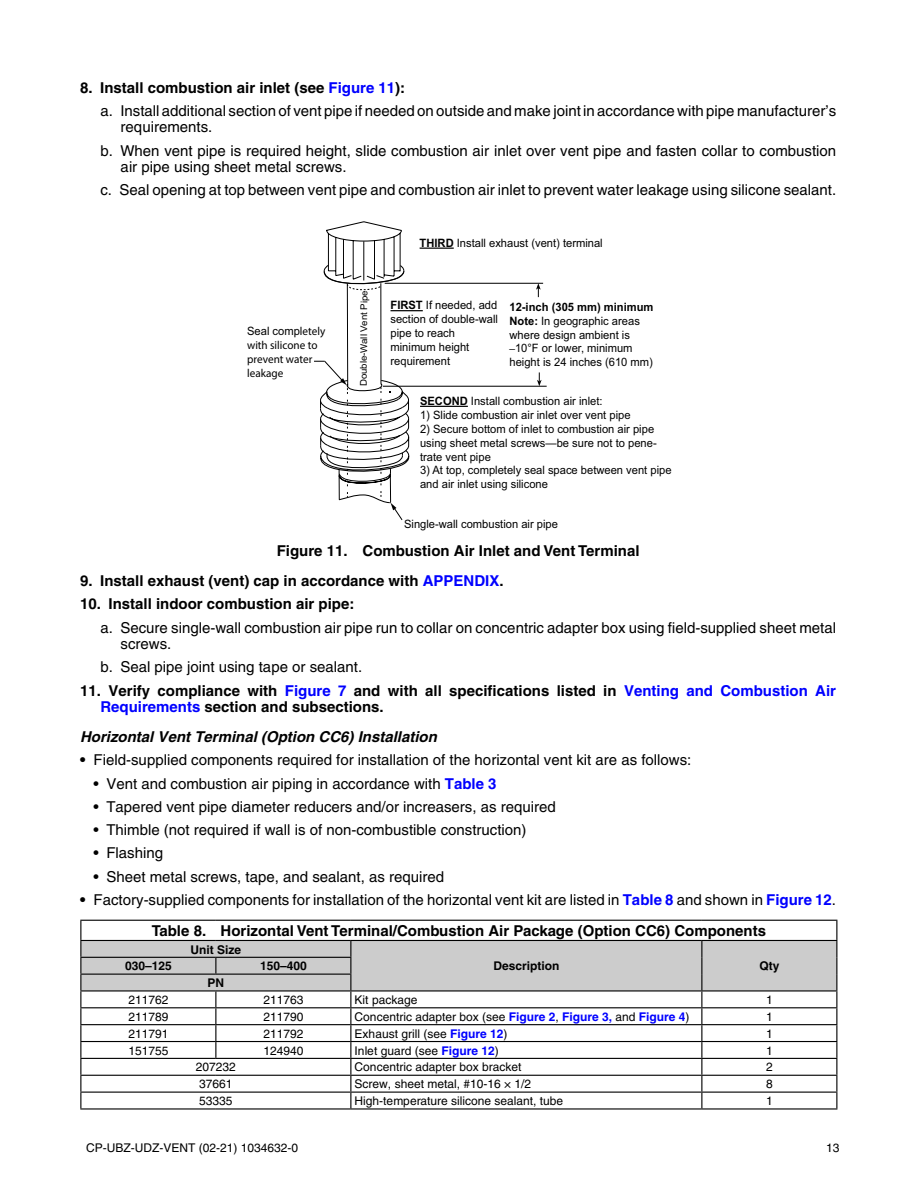
<style>
.page{position:relative;width:918px;height:1188px;background:#fff}
.page>*{position:absolute;margin:0;border:0;box-sizing:border-box;transform-origin:0 0}
.Text{font:15px/16.5px "Helvetica";color:#000}
.t1{font:700 15px/16.5px "Helvetica";color:#000}
.Subheading2{font:italic 700 15px "Helvetica";color:#000}
.Table_Text{font:12px "Helvetica";color:#000}
.Column_Head{font:700 12px "Helvetica";color:#000}
.Image{font:11.55px/13.8px "Arial";color:#000}
.Image-2{font:11.55px/13.8px "Myriad Pro";color:#000}
.Image-3{font:9.3px "Arial";letter-spacing:-.01em;color:#000}
.s1{color:#00f}
.s2{font-family:"Arial"}
.s3{font-weight:700}
.s4{font-family:"Times New Roman";font-weight:700}
.s5{font-weight:700;color:#00f}
</style>
<div class="page">
<hr style="left:347px;top:283px;width:1px;height:104px;background:#000">
<hr style="left:380px;top:283px;width:1px;height:101px;background:#000">
<hr style="left:385px;top:283px;width:158px;height:1px;background:#000">
<hr style="left:383px;top:386px;width:164px;height:1px;background:#000">
<svg style="left:536px;top:283px;width:5px;height:14px"></svg>
<svg style="left:537px;top:372px;width:5px;height:14px"></svg>
<svg style="left:323px;top:221px;width:82px;height:71px"></svg>
<hr style="left:420px;top:248px;width:34px;height:1px;background:#000">
<hr style="left:420px;top:406px;width:48px;height:1px;background:#000">
<hr style="left:391px;top:310px;width:32px;height:1px;background:#000">
<svg style="left:314px;top:360px;width:96px;height:161px"></svg>
<hr style="left:351px;top:1108px;width:351px;height:2px;background:#000">
<hr style="left:702px;top:1108px;width:135px;height:2px;background:#000">
<hr style="left:80px;top:920px;width:136px;height:1px;background:#000">
<hr style="left:216px;top:920px;width:135px;height:1px;background:#000">
<hr style="left:351px;top:920px;width:351px;height:1px;background:#000">
<hr style="left:702px;top:920px;width:135px;height:1px;background:#000">
<hr style="left:80px;top:1108px;width:136px;height:2px;background:#000">
<hr style="left:216px;top:1108px;width:135px;height:2px;background:#000">
<svg style="left:80px;top:921px;width:757px;height:187px"></svg>
<hr style="left:702px;top:990px;width:135px;height:2px;background:#000">
<p class="t1" style="left:80px;top:79px;width:327px">8. Install combustion air inlet (see <span class="s1">Figure 11</span>):</p>
<p class="Text" style="left:121px;top:102px;width:717px;text-indent:-20px">a. Install additional section of vent pipe if needed on outside and make joint in accordance with pipe manufacturer’s requirements.</p>
<p class="Text" style="left:121px;top:142px;width:717px;text-indent:-20px">b. When vent pipe is required height, slide combustion air inlet over vent pipe and fasten collar to combustion air pipe using sheet metal screws.</p>
<p class="Text" style="left:100px;top:182px;width:737px">c. Seal opening at top between vent pipe and combustion air inlet to prevent water leakage using silicone sealant.</p>
<p class="Image-2" style="left:247px;top:324px;width:80px"><span class="s2">Seal comp</span>letely with silicone to prevent water leakage</p>
<p class="Image" style="left:420px;top:236px;width:185px"><span class="s3">THIRD</span> Install exhaust (vent) terminal</p>
<p class="Image-3" style="left:357px;top:386px;width:98px;rotate:-90deg">Double-Wall Vent Pipe</p>
<p class="Image" style="left:510px;top:300px;width:146px"><span class="s3">12-inch (305 mm) minimum<br>Note:</span> In geographic areas where design ambient is <span class="s4">–</span>10°F or lower, minimum height is 24 inches (610 mm)</p>
<p class="Image" style="left:391px;top:298px;width:109px"><span class="s3">FIRST</span> If needed, add section of double-wall pipe to reach minimum height requirement</p>
<p class="Image" style="left:420px;top:394px;width:184px"><span class="s3">SECOND</span> Install combustion air inlet:</p>
<p class="Image" style="left:420px;top:408px;width:212px">1) Slide combustion air inlet over vent pipe</p>
<p class="Image" style="left:420px;top:422px;width:238px">2) Secure bottom of inlet to combustion air pipe using sheet metal screws—be sure not to pene&shy;trate vent pipe</p>
<p class="Image" style="left:420px;top:463px;width:253px">3) At top, completely seal space between vent pipe and air inlet using silicone</p>
<p class="Image" style="left:404px;top:517px;width:156px">Single-wall combustion air pipe</p>
<p class="t1" style="left:277px;top:542px;width:364px">Figure 11. Combustion Air Inlet and Vent Terminal</p>
<p class="t1" style="left:80px;top:572px;width:425px">9. Install exhaust (vent) cap in accordance with <span class="s1">APPENDIX</span>.</p>
<p class="t1" style="left:80px;top:596px;width:276px">10. Install indoor combustion air pipe:</p>
<p class="Text" style="left:121px;top:619px;width:717px;text-indent:-20px">a. Secure single-wall combustion air pipe run to collar on concentric adapter box using field-supplied sheet metal screws.</p>
<p class="Text" style="left:100px;top:659px;width:263px">b. Seal pipe joint using tape or sealant.</p>
<p class="t1" style="left:100px;top:682px;width:737px;text-indent:-20px">11. Verify compliance with <span class="s1">Figure 7</span> and with all specifications listed in <span class="s1">Venting and Combustion Air<br>Requirements</span> section and subsections.</p>
<p class="Subheading2" style="left:80px;top:728px;width:358px">Horizontal Vent Terminal (Option CC6) Installation</p>
<p class="Text" style="left:80px;top:752px;width:613px"><span class="s3">•</span> Field-supplied components required for installation of the horizontal vent kit are as follows:</p>
<p class="Text" style="left:94px;top:775px;width:404px">• Vent and combustion air piping in accordance with <span class="s5">Table 3</span></p>
<p class="Text" style="left:94px;top:798px;width:464px">• Tapered vent pipe diameter reducers and/or increasers, as required</p>
<p class="Text" style="left:94px;top:822px;width:434px">• Thimble (not required if wall is of non-combustible construction)</p>
<p class="Text" style="left:94px;top:845px;width:71px">• Flashing</p>
<p class="Text" style="left:94px;top:868px;width:352px">• Sheet metal screws, tape, and sealant, as required</p>
<p class="Text" style="left:80px;top:891px;width:757px"><span class="s3">•</span> Factory-supplied components for installation of the horizontal vent kit are listed in <span class="s5">Table 8</span> and shown in <span class="s5">Figure 12</span>.</p>
<p class="t1" style="left:152px;top:922px;width:616px">Table 8. Horizontal Vent Terminal/Combustion Air Package (Option CC6) Components</p>
<p class="Column_Head" style="left:191px;top:942px;width:52px">Unit Size</p>
<p class="Column_Head" style="left:125px;top:959px;width:48px">030–125</p>
<p class="Column_Head" style="left:260px;top:959px;width:48px">150–400</p>
<p class="Column_Head" style="left:493px;top:959px;width:68px">Description</p>
<p class="Column_Head" style="left:759px;top:959px;width:22px">Qty</p>
<p class="Column_Head" style="left:208px;top:976px;width:18px">PN</p>
<p class="Table_Text" style="left:128px;top:993px;width:42px">211762</p>
<p class="Table_Text" style="left:263px;top:993px;width:42px">211763</p>
<p class="Table_Text" style="left:355px;top:993px;width:64px">Kit package</p>
<p class="Table_Text" style="left:766px;top:993px;width:8px">1</p>
<p class="Table_Text" style="left:128px;top:1010px;width:42px">211789</p>
<p class="Table_Text" style="left:263px;top:1010px;width:42px">211790</p>
<p class="Table_Text" style="left:355px;top:1010px;width:336px">Concentric adapter box (see <span class="s5">Figure 2</span>, <span class="s5">Figure 3,</span> and <span class="s5">Figure 4</span>)</p>
<p class="Table_Text" style="left:766px;top:1010px;width:8px">1</p>
<p class="Table_Text" style="left:128px;top:1027px;width:42px">211791</p>
<p class="Table_Text" style="left:263px;top:1027px;width:42px">211792</p>
<p class="Table_Text" style="left:355px;top:1027px;width:154px">Exhaust grill (see <span class="s5">Figure 12</span>)</p>
<p class="Table_Text" style="left:766px;top:1027px;width:8px">1</p>
<p class="Table_Text" style="left:128px;top:1043px;width:42px">151755</p>
<p class="Table_Text" style="left:263px;top:1043px;width:42px">124940</p>
<p class="Table_Text" style="left:355px;top:1043px;width:146px">Inlet guard (see <span class="s5">Figure 12</span>)</p>
<p class="Table_Text" style="left:766px;top:1043px;width:8px">1</p>
<p class="Table_Text" style="left:196px;top:1060px;width:42px">207232</p>
<p class="Table_Text" style="left:355px;top:1060px;width:168px">Concentric adapter box bracket</p>
<p class="Table_Text" style="left:766px;top:1060px;width:8px">2</p>
<p class="Table_Text" style="left:199px;top:1077px;width:35px">37661</p>
<p class="Table_Text" style="left:355px;top:1077px;width:178px">Screw, sheet metal, #10-16 × 1/2</p>
<p class="Table_Text" style="left:766px;top:1077px;width:8px">8</p>
<p class="Table_Text" style="left:199px;top:1094px;width:35px">53335</p>
<p class="Table_Text" style="left:355px;top:1094px;width:210px">High-temperature silicone sealant, tube</p>
<p class="Table_Text" style="left:766px;top:1094px;width:8px">1</p>
<p class="Table_Text" style="left:86px;top:1141px;width:214px">CP-UBZ-UDZ-VENT (02-21) 1034632-0</p>
<p class="Table_Text" style="left:826px;top:1141px;width:15px">13</p>
</div>
